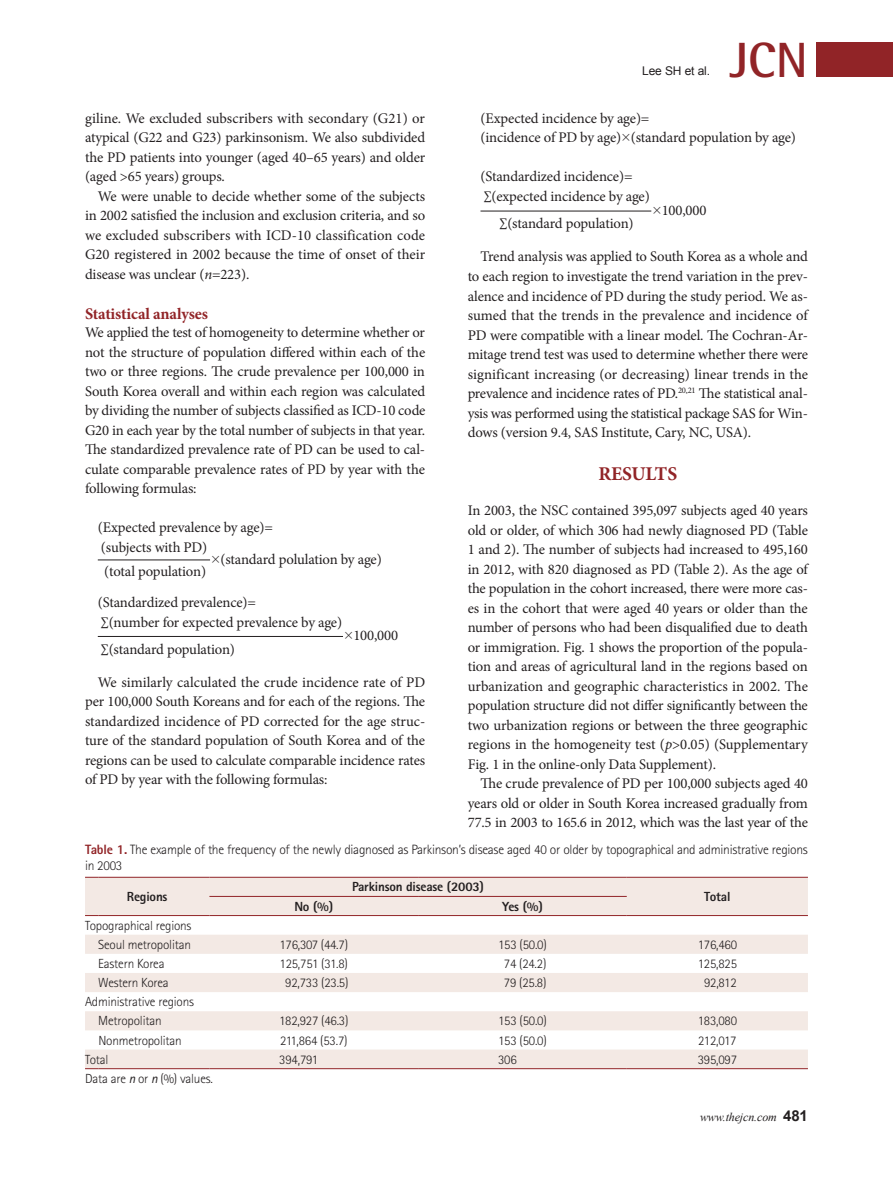
<style>
.page{position:relative;width:893px;height:1191px;background:#fff}
.page>*{position:absolute;margin:0;border:0;box-sizing:border-box;transform-origin:0 0}
.t1{font:700 49.5px "Rotis Semi Sans Std";color:#912427}
.t2{font:700 19.5px "Minion Pro";letter-spacing:-.01em;color:#912427}
.t3{font:700 16.2px "Minion Pro";letter-spacing:-.01em;color:#912427}
.t4{font:14.7px/19.5px "Minion Pro";letter-spacing:-.01em;color:#231f20;text-align:justify}
.t5{font:300 13.5px/15.8px "Rotis Sans Serif Std";letter-spacing:-.02em;color:#231f20}
.t6{font:300 13.2px/19px "Rotis Sans Serif Std";letter-spacing:-.015em;color:#231f20;text-align:right}
.t7{font:800 13.2px "Rotis Sans Serif Std";letter-spacing:-.015em;color:#231f20}
.t8{font:italic 12px "Times New Roman";letter-spacing:-.01em;color:#231f20}
.t9{font:12px "Arial";letter-spacing:-.01em;color:#231f20}
.s1{font-style:italic}
.s2{font-family:"Garamond"}
.s3{font-weight:800;color:#912427}
.s4{font-weight:400;font-style:italic}
.s5{font-family:"Arial";font-weight:700;font-style:normal;font-size:15px}
</style>
<div class="page">
<div style="left:816px;top:43px;width:77px;height:34px;background:#912427"></div>
<hr style="left:98px;top:559px;width:112px;height:1px;background:#231f20">
<hr style="left:98px;top:636px;width:245px;height:1px;background:#231f20">
<hr style="left:480px;top:211px;width:171px;height:1px;background:#231f20">
<svg style="left:85px;top:878px;width:723px;height:190px;fill:#f3e9e4"></svg>
<svg style="left:85px;top:877px;width:13px;height:1px"></svg>
<hr style="left:98px;top:877px;width:111px;height:1px;background:#912427">
<hr style="left:209px;top:877px;width:209px;height:1px;background:#912427">
<hr style="left:418px;top:877px;width:209px;height:1px;background:#912427">
<hr style="left:627px;top:877px;width:181px;height:1px;background:#912427">
<svg style="left:85px;top:1068px;width:13px;height:1px"></svg>
<hr style="left:98px;top:1068px;width:111px;height:1px;background:#912427">
<hr style="left:209px;top:1068px;width:209px;height:1px;background:#912427">
<hr style="left:418px;top:1068px;width:209px;height:1px;background:#912427">
<hr style="left:627px;top:1068px;width:181px;height:1px;background:#912427">
<svg style="left:85px;top:915px;width:13px;height:1px"></svg>
<hr style="left:98px;top:915px;width:111px;height:1px;background:#912427">
<hr style="left:627px;top:915px;width:181px;height:1px;background:#912427">
<hr style="left:209px;top:896px;width:209px;height:1px;background:#912427">
<hr style="left:418px;top:896px;width:209px;height:1px;background:#912427">
<hr style="left:209px;top:915px;width:209px;height:1px;background:#912427">
<hr style="left:418px;top:915px;width:209px;height:1px;background:#912427">
<p class="t9" style="left:642px;top:63px;width:69px">Lee SH et al.</p>
<h1 class="t1" style="left:730px;top:30px;width:80px">JCN</h1>
<p class="t4" style="left:85px;top:108px;width:342px">giline. We excluded subscribers with secondary (G21) or atypical (G22 and G23) parkinsonism. We also subdivided the PD patients into younger (aged 40–65 years) and older (aged &gt;65 years) groups.</p>
<p class="t4" style="left:85px;top:186px;width:342px;text-indent:13px">We were unable to decide whether some of the subjects in 2002 satisfied the inclusion and exclusion criteria, and so we excluded subscribers with ICD-10 classification code G20 registered in 2002 because the time of onset of their disease was unclear (<span class="s1">n</span>=223).</p>
<p class="t3" style="left:85px;top:302px;width:124px">Statistical analyses</p>
<p class="t4" style="left:85px;top:323px;width:342px">We applied the test of homogeneity to determine whether or not the structure of population differed within each of the two or three regions. The crude prevalence per 100,000 in South Korea overall and within each region was calculated by dividing the number of subjects classified as ICD-10 code G20 in each year by the total number of subjects in that year.<br>The standardized prevalence rate of PD can be used to cal&shy;culate comparable prevalence rates of PD by year with the following formulas:</p>
<p class="t4" style="left:98px;top:518px;width:177px">(Expected prevalence by age)= (subjects with PD)</p>
<p class="t4" style="left:211px;top:549px;width:173px"><span class="s2">×</span>(standard polulation by age)</p>
<p class="t4" style="left:98px;top:555px;width:160px;line-height:31.5px;text-indent:6px">(total population) (Standardized prevalence)=</p>
<p class="t4" style="left:101px;top:612px;width:243px">∑(number for expected prevalence by age)</p>
<p class="t4" style="left:344px;top:626px;width:56px"><span class="s2">×</span>100,000</p>
<p class="t4" style="left:101px;top:639px;width:136px">∑(standard population)</p>
<p class="t4" style="left:85px;top:672px;width:342px;text-indent:13px">We similarly calculated the crude incidence rate of PD per 100,000 South Koreans and for each of the regions. The standardized incidence of PD corrected for the age struc&shy;ture of the standard population of South Korea and of the regions can be used to calculate comparable incidence rates of PD by year with the following formulas:</p>
<p class="t4" style="left:480px;top:108px;width:317px">(Expected incidence by age)=<br>(incidence of PD by age)<span class="s2">×</span>(standard population by age)</p>
<p class="t4" style="left:480px;top:167px;width:171px">(Standardized incidence)= ∑(expected incidence by age)</p>
<p class="t4" style="left:652px;top:201px;width:56px"><span class="s2">×</span>100,000</p>
<p class="t4" style="left:500px;top:214px;width:136px">∑(standard population)</p>
<p class="t4" style="left:468px;top:247px;width:342px;text-indent:13px">Trend analysis was applied to South Korea as a whole and to each region to investigate the trend variation in the prev&shy;alence and incidence of PD during the study period. We as&shy;sumed that the trends in the prevalence and incidence of PD were compatible with a linear model. The Cochran-Ar&shy;mitage trend test was used to determine whether there were significant increasing (or decreasing) linear trends in the prevalence and incidence rates of PD.<sup>20,21</sup> The statistical anal&shy;ysis was performed using the statistical package SAS for Win&shy;dows (version 9.4, SAS Institute, Cary, NC, USA).</p>
<h2 class="t2" style="left:598px;top:460px;width:80px">RESULTS</h2>
<p class="t4" style="left:468px;top:501px;width:342px">In 2003, the NSC contained 395,097 subjects aged 40 years old or older, of which 306 had newly diagnosed PD (Table 1 and 2). The number of subjects had increased to 495,160 in 2012, with 820 diagnosed as PD (Table 2). As the age of the population in the cohort increased, there were more cas&shy;es in the cohort that were aged 40 years or older than the number of persons who had been disqualified due to death or immigration. Fig. 1 shows the proportion of the popula&shy;tion and areas of agricultural land in the regions based on urbanization and geographic characteristics in 2002. The population structure did not differ significantly between the two urbanization regions or between the three geographic regions in the homogeneity test (<span class="s1">p</span>&gt;0.05) (Supplementary Fig. 1 in the online-only Data Supplement).</p>
<p class="t4" style="left:468px;top:774px;width:342px;text-indent:13px">The crude prevalence of PD per 100,000 subjects aged 40 years old or older in South Korea increased gradually from 77.5 in 2003 to 165.6 in 2012, which was the last year of the</p>
<p class="t5" style="left:85px;top:842px;width:724px"><span class="s3">Table 1.</span> The example of the frequency of the newly diagnosed as Parkinson’s disease aged 40 or older by topographical and administrative regions in 2003</p>
<p class="t7" style="left:127px;top:888px;width:42px">Regions</p>
<p class="t7" style="left:352px;top:878px;width:133px">Parkinson disease (2003)</p>
<p class="t7" style="left:704px;top:888px;width:28px">Total</p>
<p class="t7" style="left:294px;top:897px;width:40px">No (%)</p>
<p class="t7" style="left:502px;top:897px;width:42px">Yes (%)</p>
<p class="t6" style="left:85px;top:915px;width:108px">Topographical regions<br>Seoul metropolitan</p>
<p class="t6" style="left:279px;top:935px;width:70px">176,307 (44.7)</p>
<p class="t6" style="left:498px;top:935px;width:50px">153 (50.0)</p>
<p class="t6" style="left:698px;top:935px;width:41px">176,460</p>
<p class="t6" style="left:98px;top:954px;width:68px">Eastern Korea</p>
<p class="t6" style="left:280px;top:954px;width:70px">125,751 (31.8)</p>
<p class="t6" style="left:504px;top:954px;width:44px">74 (24.2)</p>
<p class="t6" style="left:698px;top:954px;width:41px">125,825</p>
<p class="t6" style="left:98px;top:973px;width:72px">Western Korea</p>
<p class="t6" style="left:285px;top:973px;width:65px">92,733 (23.5)</p>
<p class="t6" style="left:504px;top:973px;width:44px">79 (25.8)</p>
<p class="t6" style="left:704px;top:973px;width:34px">92,812</p>
<p class="t6" style="left:98px;top:992px;width:97px;text-align:left;text-indent:-13px">Administrative regions<br>Metropolitan</p>
<p class="t6" style="left:279px;top:1011px;width:71px">182,927 (46.3)</p>
<p class="t6" style="left:498px;top:1011px;width:50px">153 (50.0)</p>
<p class="t6" style="left:698px;top:1011px;width:41px">183,080</p>
<p class="t6" style="left:98px;top:1030px;width:85px">Nonmetropolitan</p>
<p class="t6" style="left:280px;top:1030px;width:69px">211,864 (53.7)</p>
<p class="t6" style="left:498px;top:1030px;width:50px">153 (50.0)</p>
<p class="t6" style="left:698px;top:1030px;width:40px">212,017</p>
<p class="t6" style="left:85px;top:1049px;width:25px">Total</p>
<p class="t6" style="left:279px;top:1049px;width:40px">394,791</p>
<p class="t6" style="left:498px;top:1049px;width:20px">306</p>
<p class="t6" style="left:698px;top:1049px;width:41px">395,097</p>
<p class="t6" style="left:85px;top:1069px;width:129px">Data are <span class="s4">n</span> or <span class="s4">n</span> (%) values.</p>
<p class="t8" style="left:700px;top:1108px;width:109px">www.thejcn.com <span class="s5">481</span></p>
</div>
